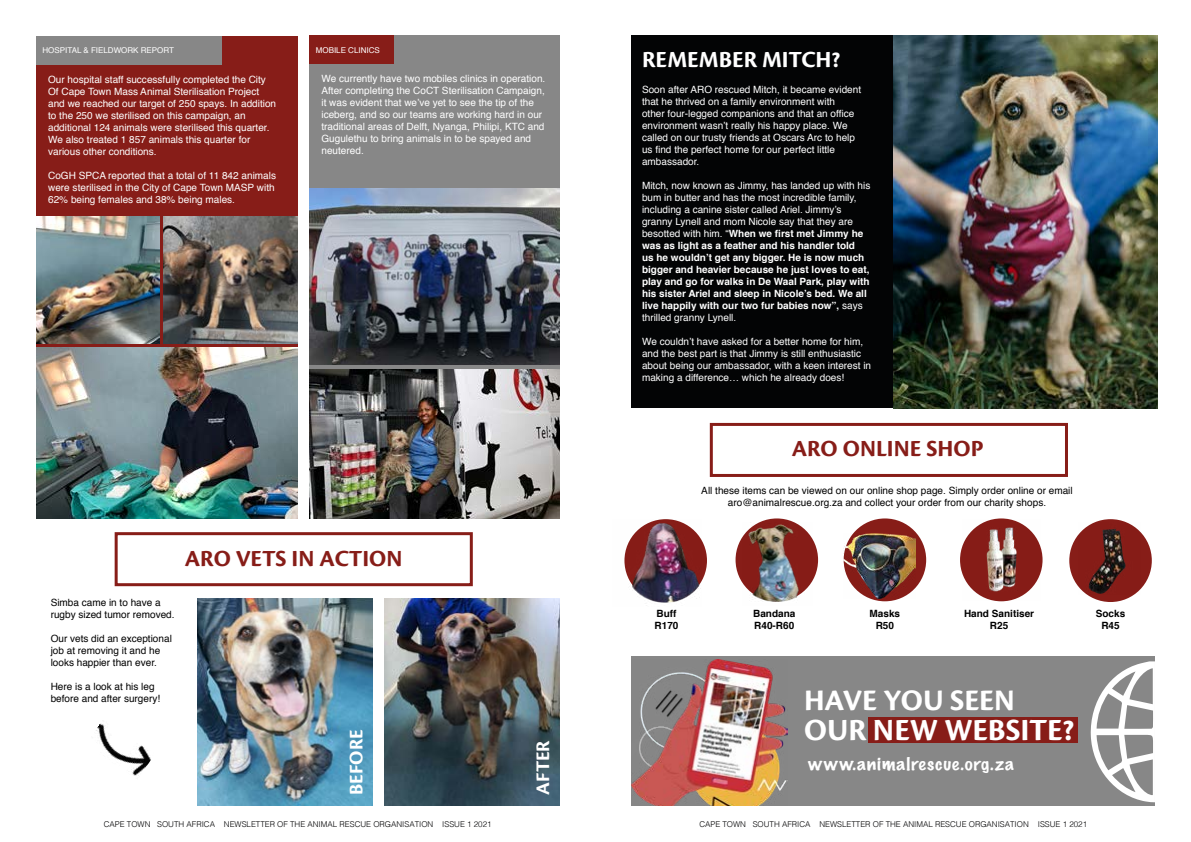
<style>
.page{position:relative;width:1191px;height:842px;background:#fff}
.page>*{position:absolute;margin:0;border:0;box-sizing:border-box;transform-origin:0 0}
.t1{font:700 32px "Cronos Pro";color:#fff}
.t2{font:700 31px "Cronos Pro";letter-spacing:-.005em;color:#fff}
.t3{font:700 24px "Cronos Pro";letter-spacing:.005em;color:#871d18}
.t4{font:700 24px "Cronos Pro";color:#fff}
.t5{font:700 20px "Cronos Pro";letter-spacing:-.005em;color:#fff}
.t6{font:100 16px "Marker Felt";letter-spacing:.04em;color:#fff;scale:1.21 1}
.t7{font:10px/12px "Helvetica";color:#fff}
.t8{font:700 10px/12px "Helvetica";color:#fff}
.t9{font:10px/12px "Helvetica";color:#000}
.t10{font:700 10px/12px "Helvetica";color:#000;text-align:center}
.t11{font:300 8px "Helvetica";color:#020203}
.t12{font:8px "Helvetica";color:#fff}
.s1{font-weight:400}
</style>
<div class="page">
<div style="left:309px;top:35px;width:250px;height:386px;background:#878787"></div>
<div style="left:36px;top:36px;width:262px;height:476px;background:#871d18"></div>
<div style="left:36px;top:36px;width:185px;height:28px;background:#878787"></div>
<div style="left:309px;top:35px;width:85px;height:29px;background:#871d18"></div>
<img style="left:309px;top:189px;width:250px;height:175px">
<div style="left:710px;top:423px;width:358px;height:54px;border:3px solid #871d18"></div>
<div style="left:735px;top:518px;width:83px;height:83px;background:#871d18;border-radius:50%"></div>
<div style="left:843px;top:518px;width:83px;height:83px;background:#871d18;border-radius:50%"></div>
<div style="left:1069px;top:519px;width:82px;height:83px;background:#871d18;border-radius:50%"></div>
<img style="left:843px;top:533px;width:72px;height:66px">
<img style="left:36px;top:217px;width:123px;height:126px">
<img style="left:164px;top:217px;width:134px;height:126px">
<img style="left:36px;top:348px;width:262px;height:171px">
<img style="left:309px;top:369px;width:250px;height:150px">
<img style="left:624px;top:519px;width:78px;height:84px">
<img style="left:962px;top:520px;width:78px;height:80px">
<img style="left:742px;top:522px;width:70px;height:80px">
<div style="left:631px;top:35px;width:524px;height:373px;background:#030405"></div>
<div style="left:631px;top:656px;width:524px;height:150px;background:#878787"></div>
<div style="left:868px;top:717px;width:210px;height:26px;background:#871d18"></div>
<div style="left:115px;top:532px;width:358px;height:54px;border:3px solid #871d18"></div>
<img style="left:197px;top:599px;width:175px;height:207px">
<img style="left:385px;top:599px;width:174px;height:207px">
<img style="left:96px;top:723px;width:55px;height:53px">
<img style="left:631px;top:659px;width:156px;height:147px">
<svg style="left:1090px;top:661px;width:65px;height:141px"></svg>
<img style="left:893px;top:35px;width:264px;height:373px">
<img style="left:1078px;top:522px;width:62px;height:72px">
<p class="t12" style="left:43px;top:44px;width:133px">HOSPITAL &amp; FIELDWORK REPORT</p>
<p class="t7" style="left:48px;top:73px;width:229px">Our hospital staff successfully completed the City Of Cape Town Mass Animal Sterilisation Project and we reached our target of 250 spays. In addition to the 250 we sterilised on this campaign, an additional 124 animals were sterilised this quarter.<br>We also treated 1 857 animals this quarter for various other conditions.</p>
<p class="t7" style="left:48px;top:169px;width:229px">CoGH SPCA reported that a total of 11 842 animals were sterilised in the City of Cape Town MASP with<br>62% being females and 38% being males.</p>
<p class="t12" style="left:316px;top:44px;width:66px">MOBILE CLINICS</p>
<p class="t7" style="left:321px;top:73px;width:225px">We currently have two mobiles clinics in operation.<br>After completing the CoCT Sterilisation Campaign, it was evident that we’ve yet to see the tip of the iceberg, and so our teams are working hard in our traditional areas of Delft, Nyanga, Philipi, KTC and Gugulethu to bring animals in to be spayed and neutered.</p>
<h3 class="t3" style="left:185px;top:545px;width:219px">ARO VETS IN ACTION</h3>
<p class="t9" style="left:51px;top:597px;width:125px">Simba came in to have a rugby sized tumor removed.</p>
<p class="t9" style="left:51px;top:633px;width:123px">Our vets did an exceptional job at removing it and he looks happier than ever.</p>
<p class="t9" style="left:51px;top:681px;width:111px">Here is a look at his leg before and after surgery!</p>
<h3 class="t5" style="left:345px;top:795px;width:67px;rotate:-90deg">BEFORE</h3>
<h3 class="t5" style="left:531px;top:795px;width:56px;rotate:-90deg">AFTER</h3>
<h3 class="t4" style="left:642px;top:46px;width:200px">REMEMBER MITCH?</h3>
<p class="t7" style="left:642px;top:84px;width:220px">Soon after ARO rescued Mitch, it became evident that he thrived on a family environment with<br>other four-legged companions and that an office environment wasn’t really his happy place. We called on our trusty friends at Oscars Arc to help us find the perfect home for our perfect little ambassador.</p>
<p class="t8" style="left:642px;top:180px;width:230px"><span class="s1">Mitch, now known as Jimmy, has landed up with his bum in butter and has the most incredible family, including a canine sister called Ariel. Jimmy’s granny Lynell and mom Nicole say that they are besotted with him. “</span>When we first met Jimmy he was as light as a feather and his handler told<br>us he wouldn’t get any bigger. He is now much bigger and heavier because he just loves to eat, play and go for walks in De Waal Park, play with his sister Ariel and sleep in Nicole’s bed. We all live happily with our two fur babies now”, <span class="s1">says thrilled granny Lynell.</span></p>
<p class="t7" style="left:642px;top:336px;width:231px">We couldn’t have asked for a better home for him, and the best part is that Jimmy is still enthusiastic about being our ambassador, with a keen interest in making a difference… which he already does!</p>
<h3 class="t3" style="left:792px;top:435px;width:193px">ARO ONLINE SHOP</h3>
<p class="t9" style="left:701px;top:484px;width:373px;text-align:center">All these items can be viewed on our online shop page. Simply order online or email aro@animalrescue.org.za and collect your order from our charity shops.</p>
<p class="t10" style="left:654px;top:608px;width:25px;text-align:left">Buff<br>R170</p>
<p class="t10" style="left:753px;top:608px;width:44px;text-align:left">Bandana<br>R40-R60</p>
<p class="t10" style="left:869px;top:607px;width:32px">Masks<br>R50</p>
<p class="t10" style="left:964px;top:608px;width:72px">Hand Sanitiser<br>R25</p>
<p class="t10" style="left:1095px;top:608px;width:31px">Socks<br>R45</p>
<h2 class="t2" style="left:804px;top:683px;width:212px">HAVE YOU SEEN</h2>
<h1 class="t1" style="left:804px;top:712px;width:272px">OUR NEW WEBSITE?</h1>
<h3 class="t6" style="left:808px;top:751px;width:171px">www.animalrescue.org.za</h3>
<p class="t11" style="left:104px;top:817px;width:389px">CAPE TOWN SOUTH AFRICA NEWSLETTER OF THE ANIMAL RESCUE ORGANISATION ISSUE 1 2021</p>
<p class="t11" style="left:699px;top:817px;width:389px">CAPE TOWN SOUTH AFRICA NEWSLETTER OF THE ANIMAL RESCUE ORGANISATION ISSUE 1 2021</p>
</div>
